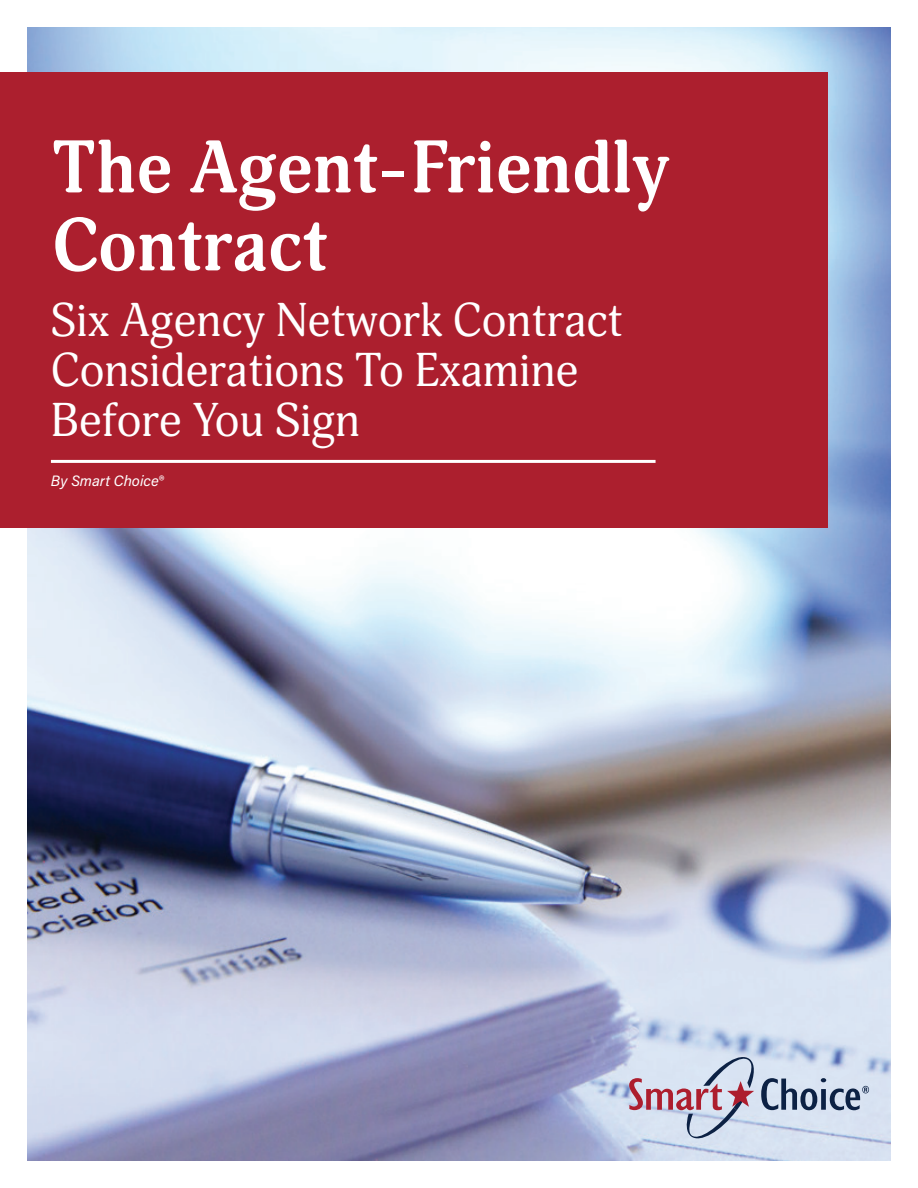
<style>
.page{position:relative;width:918px;height:1188px;background:#fff}
.page>*{position:absolute;margin:0;border:0;box-sizing:border-box;transform-origin:0 0}
.t1{font:700 73.5px/78px "Adonis";color:#fff}
.t2{font:46.5px/49.8px "Adonis";color:#fff}
.t3{font:italic 15px "Acumin Pro";color:#fff}
</style>
<div class="page">
<img style="left:27px;top:27px;width:864px;height:1134px">
<svg style="left:629px;top:1052px;width:126px;height:91px;background:#c8c3d4"></svg>
<svg style="left:761px;top:1078px;width:108px;height:32px;background:#94a2b8"></svg>
<div style="left:0;top:72px;width:827px;height:456px;background:#ac1f2e"></div>
<hr style="left:51px;top:460px;width:605px;height:3px;background:#fff">
<h1 class="t1" style="left:51px;top:131px;width:620px">The Agent-Friendly<br>Contract</h1>
<p class="t2" style="left:51px;top:297px;width:574px">Six Agency Network Contract<br>Considerations To Examine<br>Before You Sign</p>
<p class="t3" style="left:51px;top:471px;width:114px">By Smart Choice®</p>
</div>
